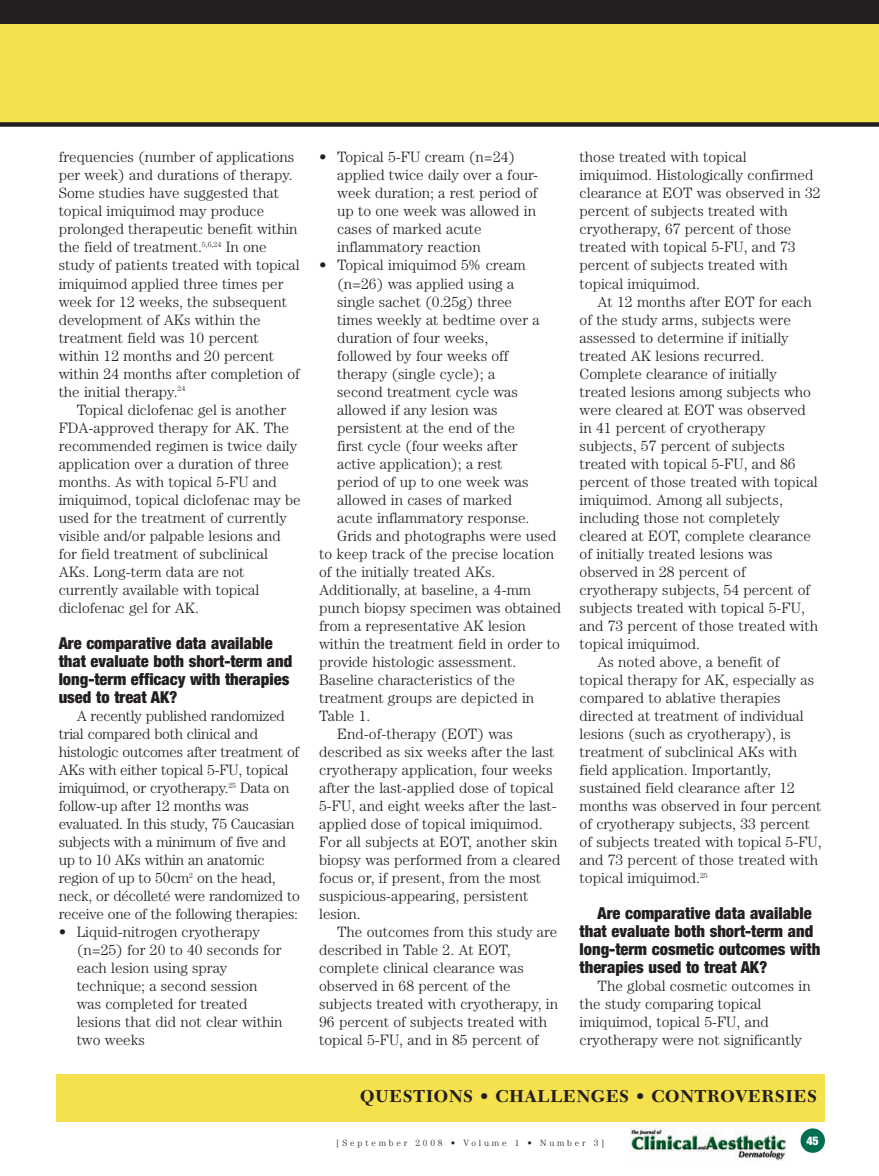
<style>
.page{position:relative;width:879px;height:1176px;background:#fff}
.page>*{position:absolute;margin:0;border:0;box-sizing:border-box;transform-origin:0 0}
.t1{font:700 18px "New Caledonia";letter-spacing:.03em;color:#231f20}
.t2{font:900 condensed 16.5px/18px "Helvetica Neue LT Std";color:#231f20}
.t3{font:300 15px/18px "Century Std";color:#231f20}
.t4{font:900 condensed 12px "Helvetica Neue LT Std";color:#fff}
.t5{font:300 9px "Century Std";letter-spacing:.31em;color:#231f20}
</style>
<div class="page">
<div style="left:800px;top:1128px;width:24px;height:24px;background:#006e51;border-radius:50%"></div>
<img style="left:630px;top:1128px;width:154px;height:31px">
<div style="left:56px;top:1074px;width:768px;height:47px;background:#f5e04e"></div>
<div style="left:0;top:0;width:878px;height:122px;background:#f5e04e"></div>
<div style="left:0;top:122px;width:878px;height:5px;background:#231f20"></div>
<div style="left:0;top:0;width:878px;height:24px;background:#231f20"></div>
<p class="t3" style="left:59px;top:149px;width:243px">frequencies (number of applications per week) and durations of therapy.<br>Some studies have suggested that topical imiquimod may produce prolonged therapeutic benefit within the field of treatment.<sup>5,6,24</sup> In one study of patients treated with topical imiquimod applied three times per week for 12 weeks, the subsequent development of AKs within the treatment field was 10 percent within 12 months and 20 percent within 24 months after completion of the initial therapy.<sup>24</sup></p>
<p class="t3" style="left:59px;top:401px;width:243px;text-indent:18px">Topical diclofenac gel is another FDA-approved therapy for AK. The recommended regimen is twice daily application over a duration of three months. As with topical 5-FU and imiquimod, topical diclofenac may be used for the treatment of currently visible and/or palpable lesions and for field treatment of subclinical AKs. Long-term data are not currently available with topical diclofenac gel for AK.</p>
<p class="t2" style="left:59px;top:635px;width:235px">Are comparative data available that evaluate both short-term and long-term efficacy with therapies used to treat AK?</p>
<p class="t3" style="left:59px;top:707px;width:242px;text-indent:18px">A recently published randomized trial compared both clinical and histologic outcomes after treatment of AKs with either topical 5-FU, topical imiquimod, or cryotherapy.<sup>25</sup> Data on follow-up after 12 months was evaluated. In this study, 75 Caucasian subjects with a minimum of five and up to 10 AKs within an anatomic region of up to 50cm<sup>2</sup> on the head, neck, or décolleté were randomized to receive one of the following therapies:</p>
<p class="t3" style="left:77px;top:923px;width:207px;text-indent:-18px">• Liquid-nitrogen cryotherapy (n=25) for 20 to 40 seconds for each lesion using spray technique; a second session was completed for treated lesions that did not clear within two weeks</p>
<p class="t3" style="left:337px;top:149px;width:202px;text-indent:-18px">• Topical 5-FU cream (n=24) applied twice daily over a four&shy;week duration; a rest period of up to one week was allowed in cases of marked acute inflammatory reaction</p>
<p class="t3" style="left:319px;top:257px;width:208px">• Topical imiquimod 5% cream</p>
<p class="t3" style="left:337px;top:275px;width:178px">(n=26) was applied using a</p>
<p class="t3" style="left:337px;top:293px;width:176px">single sachet (0.25g) three</p>
<p class="t3" style="left:337px;top:311px;width:204px">times weekly at bedtime over a</p>
<p class="t3" style="left:337px;top:329px;width:152px">duration of four weeks,</p>
<p class="t3" style="left:337px;top:347px;width:173px">followed by four weeks off</p>
<p class="t3" style="left:337px;top:365px;width:160px">therapy (single cycle); a</p>
<p class="t3" style="left:337px;top:383px;width:182px">second treatment cycle was</p>
<p class="t3" style="left:337px;top:401px;width:162px">allowed if any lesion was</p>
<p class="t3" style="left:337px;top:419px;width:179px">persistent at the end of the</p>
<p class="t3" style="left:337px;top:437px;width:182px">first cycle (four weeks after</p>
<p class="t3" style="left:337px;top:455px;width:167px">active application); a rest</p>
<p class="t3" style="left:337px;top:473px;width:193px">period of up to one week was</p>
<p class="t3" style="left:337px;top:491px;width:176px">allowed in cases of marked</p>
<p class="t3" style="left:337px;top:509px;width:194px">acute inflammatory response.</p>
<p class="t3" style="left:337px;top:527px;width:221px">Grids and photographs were used</p>
<p class="t3" style="left:319px;top:545px;width:236px">to keep track of the precise location</p>
<p class="t3" style="left:319px;top:563px;width:177px">of the initially treated AKs.</p>
<p class="t3" style="left:319px;top:581px;width:213px">Additionally, at baseline, a 4-mm</p>
<p class="t3" style="left:319px;top:599px;width:243px">punch biopsy specimen was obtained</p>
<p class="t3" style="left:319px;top:617px;width:208px">from a representative AK lesion</p>
<p class="t3" style="left:319px;top:635px;width:242px">within the treatment field in order to</p>
<p class="t3" style="left:319px;top:653px;width:198px">provide histologic assessment.</p>
<p class="t3" style="left:319px;top:671px;width:197px">Baseline characteristics of the</p>
<p class="t3" style="left:319px;top:689px;width:216px">treatment groups are depicted in</p>
<p class="t3" style="left:319px;top:707px;width:53px">Table 1.</p>
<p class="t3" style="left:337px;top:725px;width:177px">End-of-therapy (EOT) was</p>
<p class="t3" style="left:319px;top:743px;width:237px">described as six weeks after the last</p>
<p class="t3" style="left:319px;top:761px;width:235px">cryotherapy application, four weeks</p>
<p class="t3" style="left:319px;top:779px;width:236px">after the last-applied dose of topical</p>
<p class="t3" style="left:319px;top:797px;width:239px">5-FU, and eight weeks after the last-</p>
<p class="t3" style="left:319px;top:815px;width:225px">applied dose of topical imiquimod.</p>
<p class="t3" style="left:319px;top:833px;width:240px">For all subjects at EOT, another skin</p>
<p class="t3" style="left:319px;top:851px;width:243px">biopsy was performed from a cleared</p>
<p class="t3" style="left:319px;top:869px;width:223px">focus or, if present, from the most</p>
<p class="t3" style="left:319px;top:887px;width:210px">suspicious-appearing, persistent</p>
<p class="t3" style="left:319px;top:905px;width:43px">lesion.</p>
<p class="t3" style="left:337px;top:923px;width:221px">The outcomes from this study are</p>
<p class="t3" style="left:319px;top:941px;width:193px">described in Table 2. At EOT,</p>
<p class="t3" style="left:319px;top:959px;width:206px">complete clinical clearance was</p>
<p class="t3" style="left:319px;top:977px;width:193px">observed in 68 percent of the</p>
<p class="t3" style="left:319px;top:995px;width:240px">subjects treated with cryotherapy, in</p>
<p class="t3" style="left:319px;top:1013px;width:229px">96 percent of subjects treated with</p>
<p class="t3" style="left:319px;top:1031px;width:221px">topical 5-FU, and in 85 percent of</p>
<p class="t3" style="left:579px;top:149px;width:242px">those treated with topical imiquimod. Histologically confirmed clearance at EOT was observed in 32 percent of subjects treated with cryotherapy, 67 percent of those treated with topical 5-FU, and 73 percent of subjects treated with topical imiquimod.</p>
<p class="t3" style="left:597px;top:293px;width:215px">At 12 months after EOT for each</p>
<p class="t3" style="left:579px;top:311px;width:213px">of the study arms, subjects were</p>
<p class="t3" style="left:579px;top:329px;width:210px">assessed to determine if initially</p>
<p class="t3" style="left:579px;top:347px;width:186px">treated AK lesions recurred.</p>
<p class="t3" style="left:579px;top:365px;width:199px">Complete clearance of initially</p>
<p class="t3" style="left:579px;top:383px;width:233px">treated lesions among subjects who</p>
<p class="t3" style="left:579px;top:401px;width:228px">were cleared at EOT was observed</p>
<p class="t3" style="left:579px;top:419px;width:187px">in 41 percent of cryotherapy</p>
<p class="t3" style="left:579px;top:437px;width:207px">subjects, 57 percent of subjects</p>
<p class="t3" style="left:579px;top:455px;width:217px">treated with topical 5-FU, and 86</p>
<p class="t3" style="left:579px;top:473px;width:240px">percent of those treated with topical</p>
<p class="t3" style="left:579px;top:491px;width:205px">imiquimod. Among all subjects,</p>
<p class="t3" style="left:579px;top:509px;width:202px">including those not completely</p>
<p class="t3" style="left:579px;top:527px;width:233px">cleared at EOT, complete clearance</p>
<p class="t3" style="left:579px;top:545px;width:194px">of initially treated lesions was</p>
<p class="t3" style="left:579px;top:563px;width:167px">observed in 28 percent of</p>
<p class="t3" style="left:579px;top:581px;width:232px">cryotherapy subjects, 54 percent of</p>
<p class="t3" style="left:579px;top:599px;width:227px">subjects treated with topical 5-FU,</p>
<p class="t3" style="left:579px;top:617px;width:240px">and 73 percent of those treated with</p>
<p class="t3" style="left:579px;top:635px;width:122px">topical imiquimod.</p>
<p class="t3" style="left:597px;top:653px;width:183px">As noted above, a benefit of</p>
<p class="t3" style="left:579px;top:671px;width:236px">topical therapy for AK, especially as</p>
<p class="t3" style="left:579px;top:689px;width:202px">compared to ablative therapies</p>
<p class="t3" style="left:579px;top:707px;width:225px">directed at treatment of individual</p>
<p class="t3" style="left:579px;top:725px;width:212px">lesions (such as cryotherapy), is</p>
<p class="t3" style="left:579px;top:743px;width:219px">treatment of subclinical AKs with</p>
<p class="t3" style="left:579px;top:761px;width:193px">field application. Importantly,</p>
<p class="t3" style="left:579px;top:779px;width:217px">sustained field clearance after 12</p>
<p class="t3" style="left:579px;top:797px;width:243px">months was observed in four percent</p>
<p class="t3" style="left:579px;top:815px;width:232px">of cryotherapy subjects, 33 percent</p>
<p class="t3" style="left:579px;top:833px;width:243px">of subjects treated with topical 5-FU,</p>
<p class="t3" style="left:579px;top:851px;width:240px">and 73 percent of those treated with</p>
<p class="t3" style="left:579px;top:869px;width:130px">topical imiquimod.<sup>25</sup></p>
<p class="t2" style="left:579px;top:905px;width:242px;text-indent:18px">Are comparative data available that evaluate both short-term and long-term cosmetic outcomes with therapies used to treat AK?</p>
<p class="t3" style="left:579px;top:977px;width:232px;text-indent:18px">The global cosmetic outcomes in the study comparing topical imiquimod, topical 5-FU, and cryotherapy were not significantly</p>
<p class="t1" style="left:360px;top:1088px;width:458px">QUESTIONS • CHALLENGES • CONTROVERSIES</p>
<p class="t5" style="left:336px;top:1139px;width:269px">[September 2008 • Volume 1 • Number 3]</p>
<p class="t4" style="left:806px;top:1135px;width:14px">45</p>
</div>
